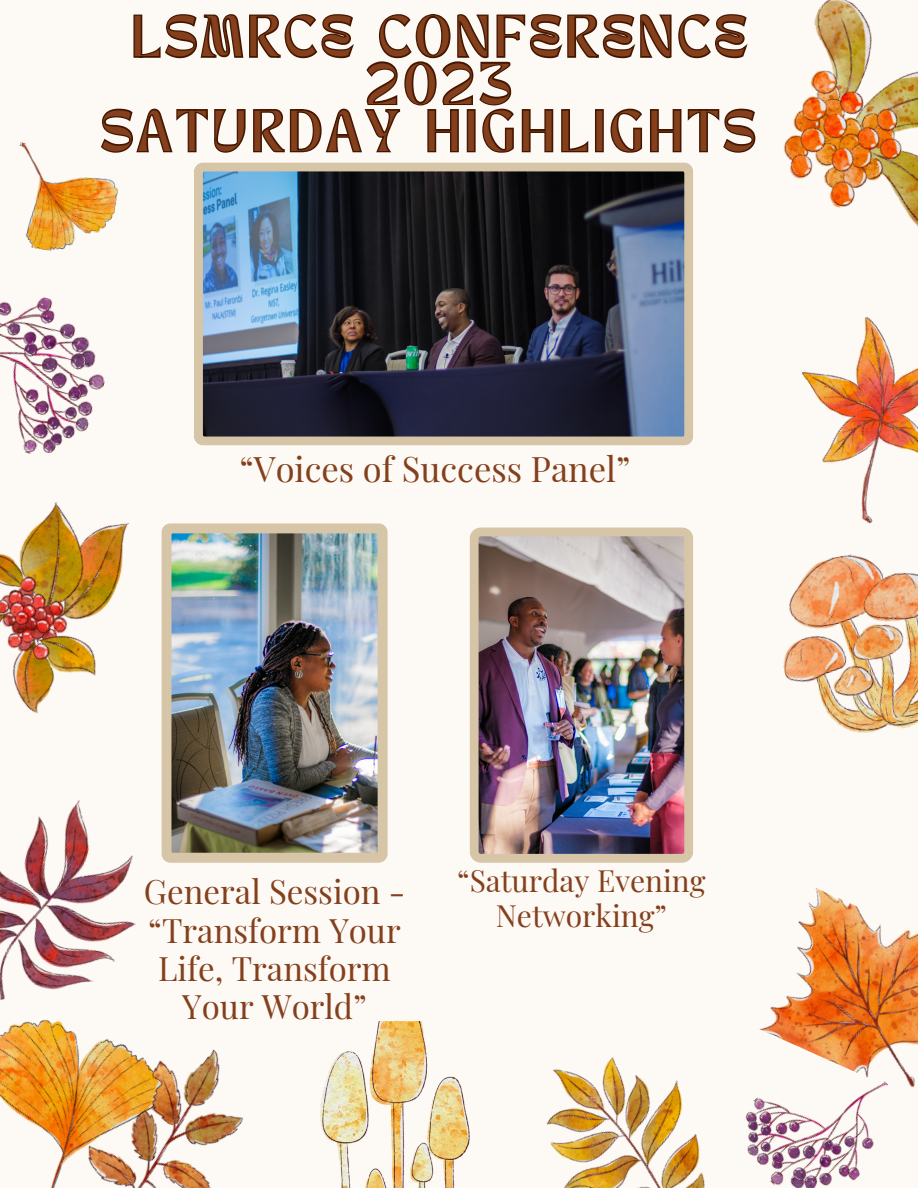
<style>
.page{position:relative;width:918px;height:1188px;background:#fdf9f4}
.page>*{position:absolute;margin:0;border:0;box-sizing:border-box;transform-origin:0 0}
.t1{font:40.2px/47.2px "TANMERINGUE";letter-spacing:.13em;color:#84401d;text-align:center}
.t2{font:34.5px "Playfair Display";color:#84401d}
.t3{font:33px/38.2px "Playfair Display";color:#84401d;text-align:center}
.t4{font:30px/34.8px "Playfair Display";color:#84401d;text-align:center}
</style>
<div class="page">
<img style="left:783px;top:0;width:135px;height:227px">
<img style="left:769px;top:888px;width:149px;height:138px">
<img style="left:783px;top:554px;width:135px;height:180px">
<img style="left:321px;top:1021px;width:148px;height:167px">
<img style="left:190px;top:1049px;width:53px;height:139px">
<img style="left:0;top:297px;width:105px;height:139px">
<img style="left:760px;top:1026px;width:158px;height:162px">
<img style="left:546px;top:1029px;width:214px;height:159px">
<img style="left:0;top:800px;width:136px;height:174px">
<img style="left:0;top:436px;width:129px;height:278px">
<img style="left:0;top:974px;width:190px;height:214px">
<img style="left:19px;top:142px;width:99px;height:109px">
<img style="left:801px;top:316px;width:117px;height:208px">
<img style="left:194px;top:162px;width:499px;height:284px">
<img style="left:470px;top:527px;width:223px;height:336px">
<img style="left:161px;top:523px;width:226px;height:340px">
<svg style="left:99px;top:14px;width:657px;height:141px"></svg>
<p class="t1" style="left:132px;top:19px;width:615px">LSMRCE CONFERENCE<br>2023</p>
<p class="t1" style="left:102px;top:114px;width:654px">SATURDAY HIGHLIGHTS</p>
<p class="t2" style="left:240px;top:445px;width:392px">“Voices of Success Panel”</p>
<p class="t3" style="left:144px;top:871px;width:263px">General Session - “Transform Your<br>Life, Transform<br>Your World”</p>
<p class="t4" style="left:457px;top:863px;width:250px">“Saturday Evening<br>Networking”</p>
</div>
